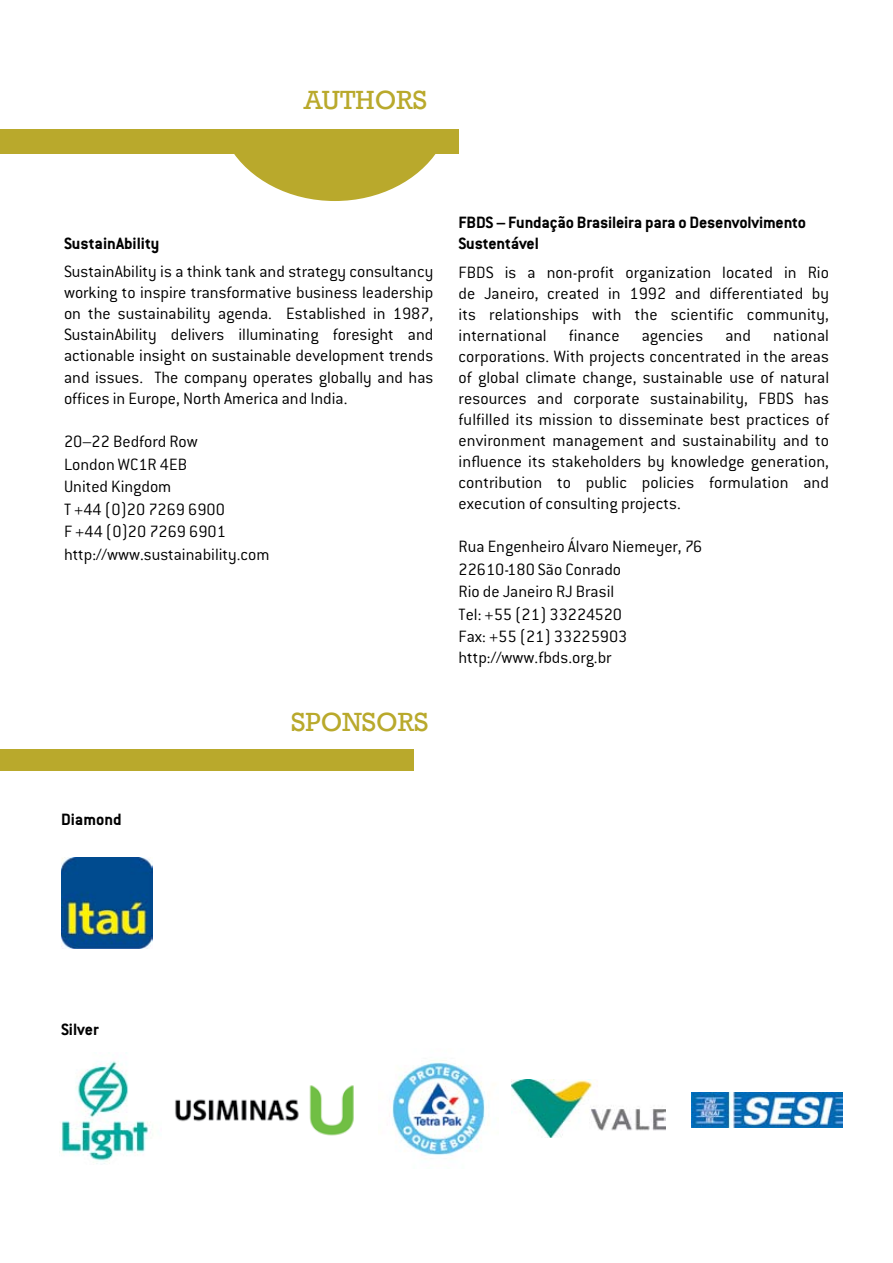
<style>
.page{position:relative;width:893px;height:1263px;background:#fff}
.page>*{position:absolute;margin:0;border:0;box-sizing:border-box;transform-origin:0 0}
.t1{font:27px "Rockwell";color:#b9a92c}
.t2{font:300 18px/21px "Conduit ITC";color:#000;text-align:justify}
.t3{font:700 18px/21px "Conduit ITC";letter-spacing:-.01em;color:#000}
</style>
<div class="page">
<div style="left:0;top:749px;width:414px;height:22px;background:#b9a92c"></div>
<img style="left:61px;top:857px;width:91px;height:91px">
<img style="left:60px;top:1061px;width:93px;height:103px">
<img style="left:691px;top:1092px;width:151px;height:35px">
<img style="left:392px;top:1060px;width:96px;height:95px">
<img style="left:175px;top:1085px;width:179px;height:51px">
<img style="left:511px;top:1079px;width:154px;height:59px">
<div style="left:0;top:129px;width:458px;height:25px;background:#b9a92c"></div>
<svg style="left:234px;top:154px;width:202px;height:47px"></svg>
<h1 class="t1" style="left:304px;top:84px;width:125px">AUTHORS</h1>
<p class="t3" style="left:64px;top:232px;width:97px">SustainAbility</p>
<p class="t2" style="left:64px;top:261px;width:371px">SustainAbility is a think tank and strategy consultancy working to inspire transformative business leadership on the sustainability agenda. Established in 1987, SustainAbility delivers illuminating foresight and actionable insight on sustainable development trends and issues. The company operates globally and has offices in Europe, North America and India.</p>
<p class="t2" style="left:64px;top:430px;width:207px;line-height:22.5px;text-align:left">20–22 Bedford Row<br>London WC1R 4EB<br>United Kingdom<br>T +44 (0)20 7269 6900<br>F +44 (0)20 7269 6901 http://www.sustainability.com</p>
<h1 class="t1" style="left:291px;top:707px;width:139px">SPONSORS</h1>
<p class="t3" style="left:459px;top:212px;width:349px">FBDS – Fundação Brasileira para o Desenvolvimento<br>Sustentável</p>
<p class="t2" style="left:459px;top:262px;width:372px">FBDS is a non-profit organization located in Rio de Janeiro, created in 1992 and differentiated by its relationships with the scientific community, international finance agencies and national corporations. With projects concentrated in the areas of global climate change, sustainable use of natural resources and corporate sustainability, FBDS has fulfilled its mission to disseminate best practices of environment management and sustainability and to influence its stakeholders by knowledge generation, contribution to public policies formulation and execution of consulting projects.</p>
<p class="t2" style="left:459px;top:536px;width:245px;line-height:22.2px;text-align:left">Rua Engenheiro Álvaro Niemeyer, 76<br>22610-180 São Conrado<br>Rio de Janeiro RJ Brasil<br>Tel: +55 (21) 33224520<br>Fax: +55 (21) 33225903 http://www.fbds.org.br</p>
<p class="t3" style="left:61px;top:809px;width:62px">Diamond</p>
<p class="t3" style="left:61px;top:1019px;width:39px">Silver</p>
</div>
